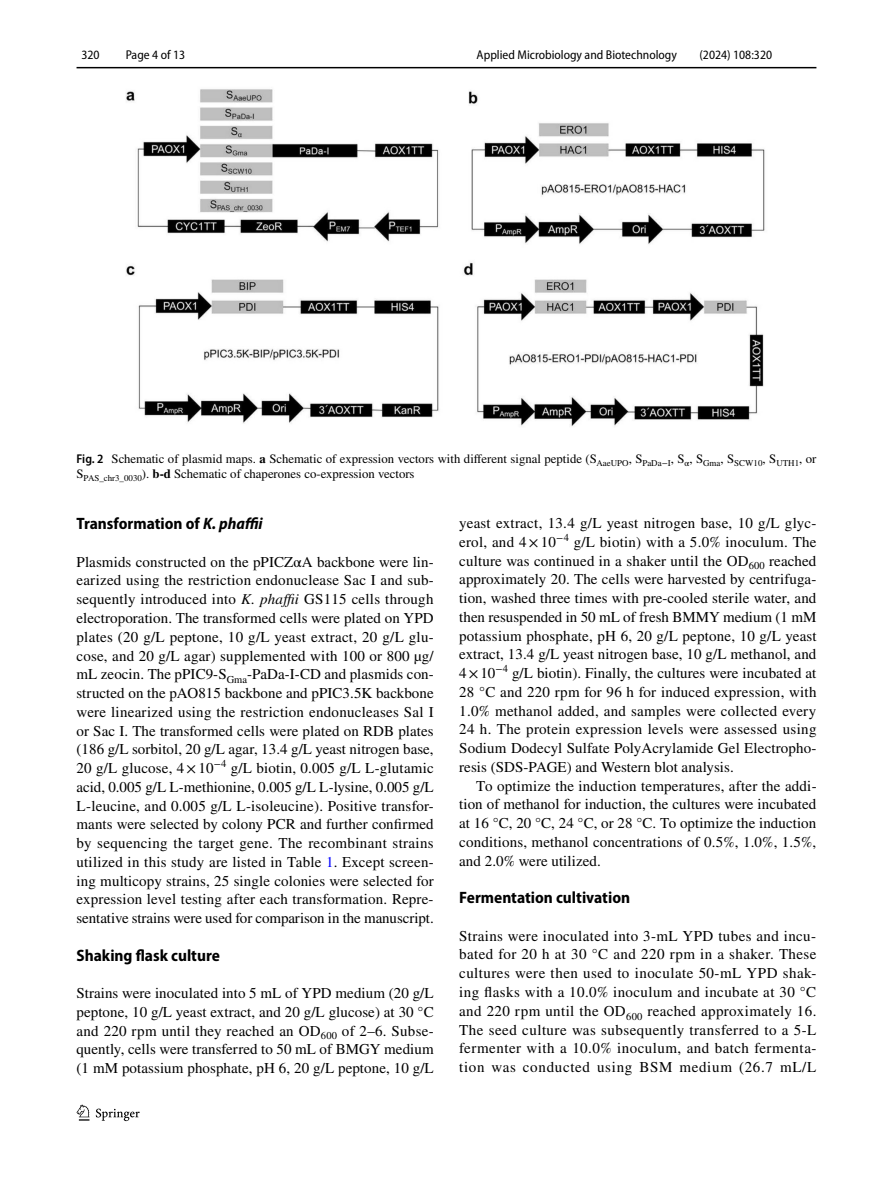
<style>
.page{position:relative;width:893px;height:1187px;background:#fff}
.page>*{position:absolute;margin:0;border:0;box-sizing:border-box;transform-origin:0 0}
.t1{font:700 semi-condensed 16.5px "Myriad Pro";color:#000}
.t2{font:15px/18.8px "STIX";letter-spacing:.005em;color:#000;text-align:justify}
.t3{font:12.75px/15px "STIX";color:#000}
.t4{font:semi-condensed 12.75px "Myriad Pro";color:#000}
.s1{font-family:"Myriad Pro";font-weight:600;font-stretch:semi-condensed}
.s2{font-weight:700}
.s3{font-style:italic}
.s4{color:#00f}
</style>
<div class="page">
<hr style="left:77px;top:67px;width:739px;height:1px;background:#000">
<svg style="left:77px;top:1104px;width:12px;height:16px"></svg>
<svg style="left:96px;top:1108px;width:44px;height:12px"></svg>
<img style="left:126px;top:89px;width:639px;height:337px">
<p class="t4" style="left:82px;top:48px;width:20px">320</p>
<p class="t4" style="left:126px;top:48px;width:61px">Page 4 of 13</p>
<p class="t4" style="left:477px;top:48px;width:202px">Applied Microbiology and Biotechnology</p>
<p class="t4" style="left:699px;top:48px;width:74px">(2024) 108:320</p>
<p class="t3" style="left:77px;top:452px;width:741px"><span class="s1">Fig. 2</span> Schematic of plasmid maps. <span class="s2">a</span> Schematic of expression vectors with different signal peptide (S<sub>AaeUPO</sub>, S<sub>PaDa−I</sub>, S<sub>α</sub>, S<sub>Gma</sub>, S<sub>SCW10</sub>, S<sub>UTH1</sub>, or<br>S<sub>PAS_chr3_0030</sub>). <span class="s2">b-d</span> Schematic of chaperones co-expression vectors</p>
<p class="t1" style="left:77px;top:514px;width:188px">Transformation of <span class="s3">K. phaffii</span></p>
<p class="t2" style="left:77px;top:553px;width:359px">Plasmids constructed on the pPICZαA backbone were lin&shy;earized using the restriction endonuclease Sac I and sub&shy;sequently introduced into <span class="s3">K. phaffii</span> GS115 cells through electroporation. The transformed cells were plated on YPD plates (20 g/L peptone, 10 g/L yeast extract, 20 g/L glu&shy;cose, and 20 g/L agar) supplemented with 100 or 800 µg/ mL zeocin. The pPIC9-S<sub>Gma</sub>-PaDa-I-CD and plasmids con&shy;structed on the pAO815 backbone and pPIC3.5K backbone were linearized using the restriction endonucleases Sal I or Sac I. The transformed cells were plated on RDB plates (186 g/L sorbitol, 20 g/L agar, 13.4 g/L yeast nitrogen base, 20 g/L glucose, 4× -10<sup>−4</sup> g/L biotin, 0.005 g/L L-glutamic acid, 0.005 g/L L-methionine, 0.005 g/L L-lysine, 0.005 g/L L-leucine, and 0.005 g/L L-isoleucine). Positive transfor&shy;mants were selected by colony PCR and further confirmed by sequencing the target gene. The recombinant strains utilized in this study are listed in Table <span class="s4">1</span>. Except screen&shy;ing multicopy strains, 25 single colonies were selected for expression level testing after each transformation. Repre&shy;sentative strains were used for comparison in the manuscript.</p>
<p class="t1" style="left:77px;top:945px;width:145px">Shaking flask culture</p>
<p class="t2" style="left:77px;top:984px;width:359px">Strains were inoculated into 5 mL of YPD medium (20 g/L peptone, 10 g/L yeast extract, and 20 g/L glucose) at 30 °C and 220 rpm until they reached an OD<sub>600</sub> of 2–6. Subse&shy;quently, cells were transferred to 50 mL of BMGY medium (1 mM potassium phosphate, pH 6, 20 g/L peptone, 10 g/L</p>
<p class="t2" style="left:459px;top:514px;width:359px">yeast extract, 13.4 g/L yeast nitrogen base, 10 g/L glyc&shy;erol, and 4× -10<sup>−4</sup> g/L biotin) with a 5.0% inoculum. The culture was continued in a shaker until the OD<sub>600</sub> reached approximately 20. The cells were harvested by centrifuga&shy;tion, washed three times with pre-cooled sterile water, and then resuspended in 50 mL of fresh BMMY medium (1 mM potassium phosphate, pH 6, 20 g/L peptone, 10 g/L yeast extract, 13.4 g/L yeast nitrogen base, 10 g/L methanol, and 4× -10<sup>−4</sup> g/L biotin). Finally, the cultures were incubated at 28 °C and 220 rpm for 96 h for induced expression, with 1.0% methanol added, and samples were collected every 24 h. The protein expression levels were assessed using Sodium Dodecyl Sulfate PolyAcrylamide Gel Electropho&shy;resis (SDS-PAGE) and Western blot analysis.</p>
<p class="t2" style="left:459px;top:777px;width:359px;text-indent:17px">To optimize the induction temperatures, after the addi&shy;tion of methanol for induction, the cultures were incubated at 16 °C, 20 °C, 24 °C, or 28 °C. To optimize the induction conditions, methanol concentrations of 0.5%, 1.0%, 1.5%, and 2.0% were utilized.</p>
<p class="t1" style="left:459px;top:888px;width:172px">Fermentation cultivation</p>
<p class="t2" style="left:459px;top:927px;width:359px">Strains were inoculated into 3-mL YPD tubes and incu&shy;bated for 20 h at 30 °C and 220 rpm in a shaker. These cultures were then used to inoculate 50-mL YPD shak&shy;ing flasks with a 10.0% inoculum and incubate at 30 °C and 220 rpm until the OD<sub>600</sub> reached approximately 16.<br>The seed culture was subsequently transferred to a 5-L fermenter with a 10.0% inoculum, and batch fermenta&shy;tion was conducted using BSM medium (26.7 mL/L</p>
</div>
